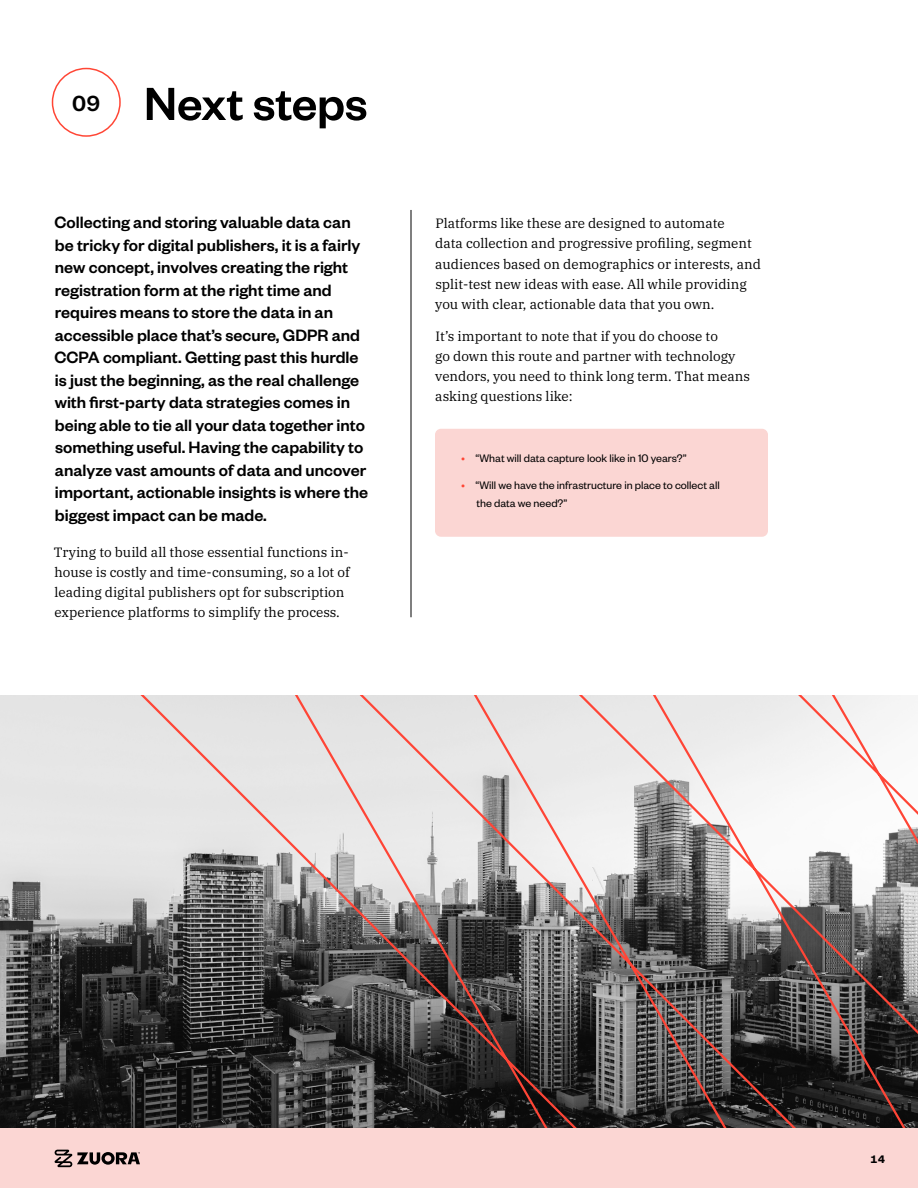
<style>
.page{position:relative;width:918px;height:1188px;background:#fff}
.page>*{position:absolute;margin:0;border:0;box-sizing:border-box;transform-origin:0 0}
.H1_-_Section_Indent{font:500 51px "Founders Grotesk";color:#000}
.H1_Section_Numbers{font:500 24px "Founders Grotesk Mono";color:#000}
.H4_-_Para_Intro{font:500 18px/22.5px "Founders Grotesk";color:#000}
.Body{font:13.5px/20.2px "IBM Plex Serif";color:#000}
.H5_-_Sidebar_w_bkgd{font:12px/18px "Founders Grotesk";color:#000}
.t1{font:600 12px "Founders Grotesk Mono";color:#000}
.s1{color:#ff4635}
</style>
<div class="page">
<div style="left:0;top:1128px;width:918px;height:60px;background:#fbd6d3"></div>
<svg style="left:54px;top:1150px;width:86px;height:17px"></svg>
<div style="left:52px;top:68px;width:69px;height:69px;border:2px solid #ff4635;border-radius:34px"></div>
<div style="left:435px;top:429px;width:333px;height:63px;background:#fbd6d3;border-radius:6px"></div>
<div style="left:435px;top:456px;width:333px;height:81px;background:#fbd6d3;border-radius:6px"></div>
<hr style="left:411px;top:210px;width:1px;height:407px;background:#000">
<svg style="left:0;top:696px;width:918px;height:432px;background:#8e8a8a"></svg>
<p class="H1_Section_Numbers" style="left:72px;top:90px;width:31px">09</p>
<p class="H1_-_Section_Indent" style="left:144px;top:72px;width:225px">Next steps</p>
<p class="H4_-_Para_Intro" style="left:55px;top:210px;width:315px">Collecting and storing valuable data can be tricky for digital publishers, it is a fairly new concept, involves creating the right registration form at the right time and requires means to store the data in an accessible place that’s secure, GDPR and CCPA compliant. Getting past this hurdle is just the beginning, as the real challenge with first-party data strategies comes in being able to tie all your data together into something useful. Having the capability to analyze vast amounts of data and uncover important, actionable insights is where the biggest impact can be made.</p>
<p class="Body" style="left:54px;top:540px;width:297px">Trying to build all those essential functions in&shy;house is costly and time-consuming, so a lot of leading digital publishers opt for subscription experience platforms to simplify the process.</p>
<p class="Body" style="left:435px;top:212px;width:327px">Platforms like these are designed to automate<br>data collection and progressive profiling, segment audiences based on demographics or interests, and split-test new ideas with ease. All while providing you with clear, actionable data that you own.</p>
<p class="Body" style="left:435px;top:324px;width:316px">It’s important to note that if you do choose to<br>go down this route and partner with technology vendors, you need to think long term. That means asking questions like:</p>
<p class="H5_-_Sidebar_w_bkgd" style="left:461px;top:449px;width:227px"><span class="s1">•</span> “What will data capture look like in 10 years?”</p>
<p class="H5_-_Sidebar_w_bkgd" style="left:476px;top:476px;width:245px;text-indent:-15px"><span class="s1">•</span> “Will we have the infrastructure in place to collect all the data we need?”</p>
<p class="t1" style="left:870px;top:1152px;width:16px">14</p>
</div>
